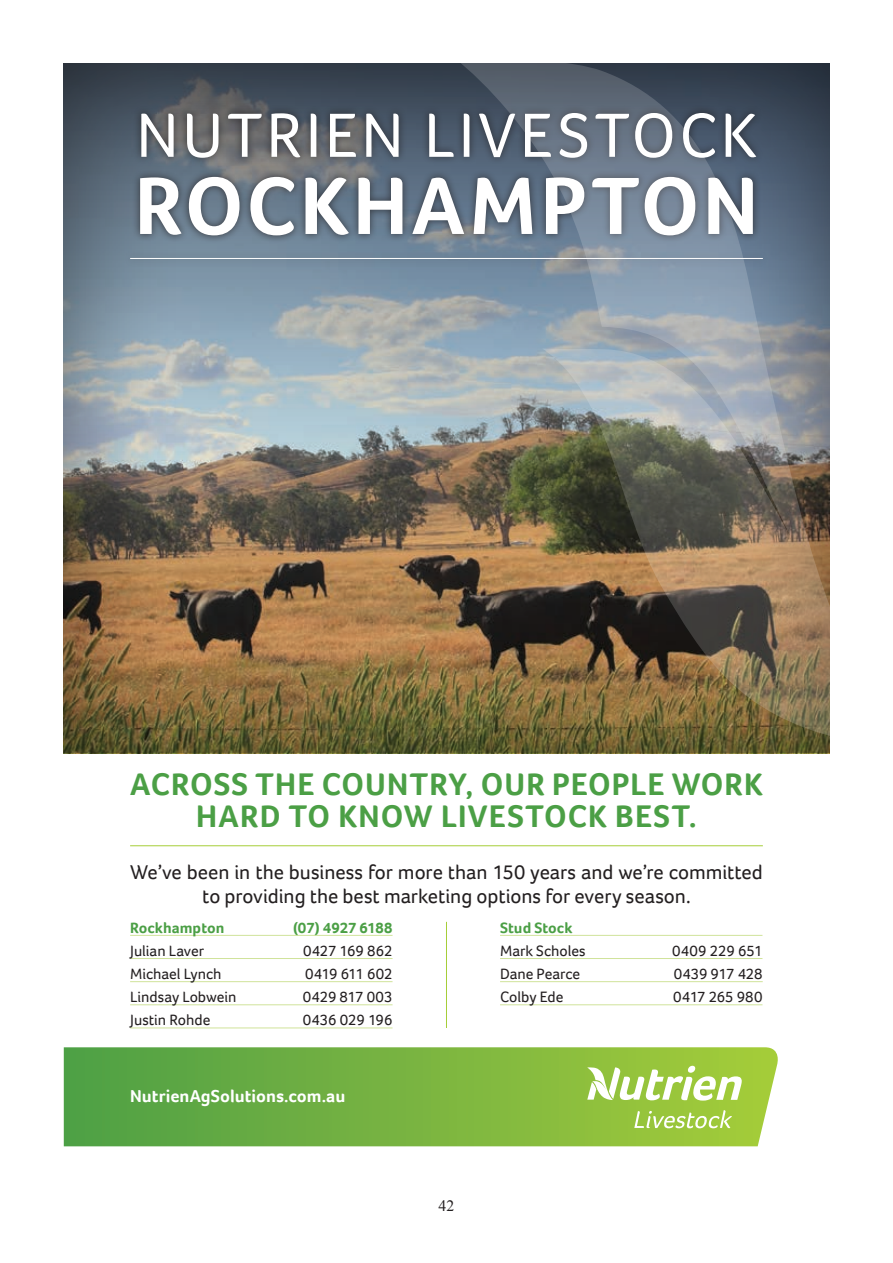
<style>
.page{position:relative;width:893px;height:1263px;background:#fff}
.page>*{position:absolute;margin:0;border:0;box-sizing:border-box;transform-origin:0 0}
.t1{font:700 83.55px "Foco";letter-spacing:.045em;color:#fff}
.t2{font:64.35px "Foco";letter-spacing:.055em;color:#fff}
.t3{font:700 32.1px/32.1px "Foco";letter-spacing:.035em;color:#4b9f45;text-align:center}
.t4{font:20.55px/23.1px "Foco";letter-spacing:-.005em;color:#231f20;text-align:center}
.t5{font:700 17.7px "Foco";color:#fff}
.t6{font:15.75px "Times New Roman";color:#231f20}
.t7{font:15.45px "Foco";letter-spacing:-.005em;color:#231f20}
.t8{font:700 15.45px "Foco";color:#4b9f45}
.t9{font:15.45px "Foco";letter-spacing:-.05em;color:#231f20}
</style>
<div class="page">
<svg style="left:64px;top:1047px;width:714px;height:99px;background:#78b443"></svg>
<svg style="left:587px;top:1066px;width:155px;height:34px"></svg>
<svg style="left:634px;top:1110px;width:98px;height:18px"></svg>
<hr style="left:130px;top:845px;width:633px;height:1px;background:#a6ce39">
<hr style="left:446px;top:922px;width:1px;height:106px;background:#a6ce39">
<hr style="left:130px;top:935px;width:263px;height:1px;background:#d0e39a">
<hr style="left:130px;top:958px;width:263px;height:1px;background:#d0e39a">
<hr style="left:130px;top:981px;width:263px;height:1px;background:#d0e39a">
<hr style="left:130px;top:1004px;width:263px;height:1px;background:#d0e39a">
<hr style="left:130px;top:1028px;width:263px;height:1px;background:#d0e39a">
<hr style="left:500px;top:935px;width:262px;height:1px;background:#d0e39a">
<hr style="left:500px;top:958px;width:262px;height:1px;background:#d0e39a">
<hr style="left:500px;top:981px;width:263px;height:1px;background:#d0e39a">
<hr style="left:500px;top:1004px;width:262px;height:1px;background:#d0e39a">
<div style="left:64px;top:64px;width:765px;height:689px;background:#231f20;opacity:.59"></div>
<svg style="left:64px;top:64px;width:392px;height:428px;background:#849097"></svg>
<div style="left:132px;top:105px;width:632px;height:139px;background:#231f20;opacity:.75"></div>
<div style="left:123px;top:250px;width:647px;height:17px;background:#748a9c"></div>
<hr style="left:130px;top:258px;width:633px;height:1px;background:#fff">
<img style="left:456px;top:64px;width:373px;height:685px">
<h2 class="t2" style="left:136px;top:93px;width:622px">NUTRIEN LIVESTOCK</h2>
<h1 class="t1" style="left:135px;top:150px;width:625px">ROCKHAMPTON</h1>
<h3 class="t3" style="left:130px;top:767px;width:634px">ACROSS THE COUNTRY, OUR PEOPLE WORK<br>HARD TO KNOW LIVESTOCK BEST.</h3>
<h3 class="t4" style="left:130px;top:861px;width:634px">We’ve been in the business for more than 150 years and we’re committed to providing the best marketing options for every season.</h3>
<p class="t8" style="left:130px;top:917px;width:96px">Rockhampton</p>
<p class="t8" style="left:293px;top:917px;width:101px">(07) 4927 6188</p>
<p class="t7" style="left:130px;top:940px;width:76px">Julian Laver</p>
<p class="t7" style="left:303px;top:940px;width:91px">0427 169 862</p>
<p class="t7" style="left:130px;top:964px;width:93px">Michael Lynch</p>
<p class="t9" style="left:305px;top:964px;width:89px">0419 611 602</p>
<p class="t7" style="left:130px;top:987px;width:108px">Lindsay Lobwein</p>
<p class="t7" style="left:303px;top:987px;width:91px">0429 817 003</p>
<p class="t7" style="left:130px;top:1010px;width:82px">Justin Rohde</p>
<p class="t7" style="left:303px;top:1010px;width:91px">0436 029 196</p>
<p class="t8" style="left:500px;top:917px;width:74px">Stud Stock</p>
<p class="t7" style="left:500px;top:940px;width:87px">Mark Scholes</p>
<p class="t7" style="left:672px;top:940px;width:92px">0409 229 651</p>
<p class="t7" style="left:500px;top:964px;width:82px">Dane Pearce</p>
<p class="t7" style="left:674px;top:964px;width:90px">0439 917 428</p>
<p class="t7" style="left:500px;top:987px;width:65px">Colby Ede</p>
<p class="t7" style="left:673px;top:987px;width:91px">0417 265 980</p>
<p class="t5" style="left:130px;top:1084px;width:217px">NutrienAgSolutions.com.au</p>
<p class="t6" style="left:439px;top:1197px;width:17px">42</p>
</div>
